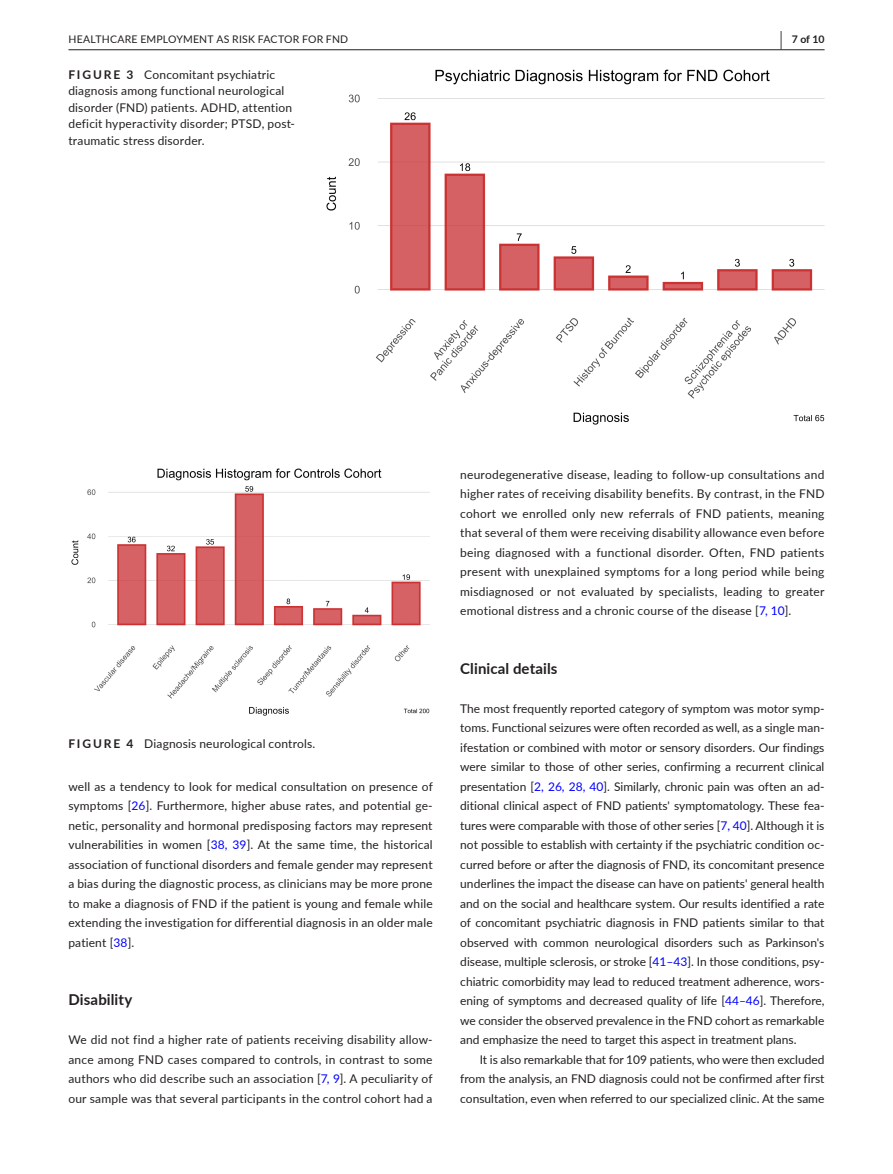
<style>
.page{position:relative;width:893px;height:1174px;background:#fff}
.page>*{position:absolute;margin:0;border:0;box-sizing:border-box;transform-origin:0 0}
.t1{font:700 15px "Lato";letter-spacing:.005em;color:#231f20}
.t2{font:12px/19.5px "Lato";letter-spacing:.01em;color:#231f20;text-align:justify}
.t3{font:10.5px "Lato";letter-spacing:.02em;color:#231f20}
.t4{font:700 10.5px "Lato";color:#231f20}
.s1{font-size:19.5px}
.s2{font-weight:700}
.s3{color:#00f}
</style>
<div class="page">
<hr style="left:68px;top:49px;width:756px;height:1px;background:#231f20">
<img style="left:326px;top:69px;width:498px;height:356px">
<img style="left:72px;top:468px;width:358px;height:247px">
<p class="t3" style="left:68px;top:31px;width:281px">HEALTHCARE EMPLOYMENT AS RISK FACTOR FOR FND</p>
<p class="t4" style="left:780px;top:31px;width:46px"><span class="s1">|</span> 7 of 10</p>
<p class="t2" style="left:68px;top:66px;width:228px;line-height:16.5px;text-align:left"><span class="s2">FIGURE 3</span> Concomitant psychiatric diagnosis among functional neurological disorder (FND) patients. ADHD, attention deficit hyperactivity disorder; PTSD, post&shy;traumatic stress disorder.</p>
<p class="t2" style="left:68px;top:733px;width:248px"><span class="s2">FIGURE 4</span> Diagnosis neurological controls.</p>
<p class="t2" style="left:68px;top:776px;width:366px">well as a tendency to look for medical consultation on presence of symptoms [<span class="s3">26</span>]. Furthermore, higher abuse rates, and potential ge&shy;netic, personality and hormonal predisposing factors may represent vulnerabilities in women [<span class="s3">38, 39</span>]. At the same time, the historical association of functional disorders and female gender may represent a bias during the diagnostic process, as clinicians may be more prone to make a diagnosis of FND if the patient is young and female while extending the investigation for differential diagnosis in an older male patient [<span class="s3">38</span>].</p>
<p class="t1" style="left:68px;top:989px;width:65px">Disability</p>
<p class="t2" style="left:68px;top:1029px;width:366px">We did not find a higher rate of patients receiving disability allow&shy;ance among FND cases compared to controls, in contrast to some authors who did describe such an association [<span class="s3">7, 9</span>]. A peculiarity of our sample was that several participants in the control cohort had a</p>
<p class="t2" style="left:460px;top:464px;width:366px">neurodegenerative disease, leading to follow-up consultations and higher rates of receiving disability benefits. By contrast, in the FND cohort we enrolled only new referrals of FND patients, meaning that several of them were receiving disability allowance even before being diagnosed with a functional disorder. Often, FND patients present with unexplained symptoms for a long period while being misdiagnosed or not evaluated by specialists, leading to greater emotional distress and a chronic course of the disease [<span class="s3">7, 10</span>].</p>
<p class="t1" style="left:460px;top:657px;width:99px">Clinical details</p>
<p class="t2" style="left:460px;top:698px;width:366px">The most frequently reported category of symptom was motor symp&shy;toms. Functional seizures were often recorded as well, as a single man&shy;ifestation or combined with motor or sensory disorders. Our findings were similar to those of other series, confirming a recurrent clinical presentation [<span class="s3">2, 26, 28, 40</span>]. Similarly, chronic pain was often an ad&shy;ditional clinical aspect of FND patients' symptomatology. These fea&shy;tures were comparable with those of other series [<span class="s3">7, 40</span>]. Although it is not possible to establish with certainty if the psychiatric condition oc&shy;curred before or after the diagnosis of FND, its concomitant presence underlines the impact the disease can have on patients' general health and on the social and healthcare system. Our results identified a rate of concomitant psychiatric diagnosis in FND patients similar to that observed with common neurological disorders such as Parkinson's disease, multiple sclerosis, or stroke [<span class="s3">41–43</span>]. In those conditions, psy&shy;chiatric comorbidity may lead to reduced treatment adherence, wors&shy;ening of symptoms and decreased quality of life [<span class="s3">44–46</span>]. Therefore, we consider the observed prevalence in the FND cohort as remarkable and emphasize the need to target this aspect in treatment plans.</p>
<p class="t2" style="left:460px;top:1049px;width:366px;text-indent:19px">It is also remarkable that for 109 patients, who were then excluded from the analysis, an FND diagnosis could not be confirmed after first consultation, even when referred to our specialized clinic. At the same</p>
</div>
